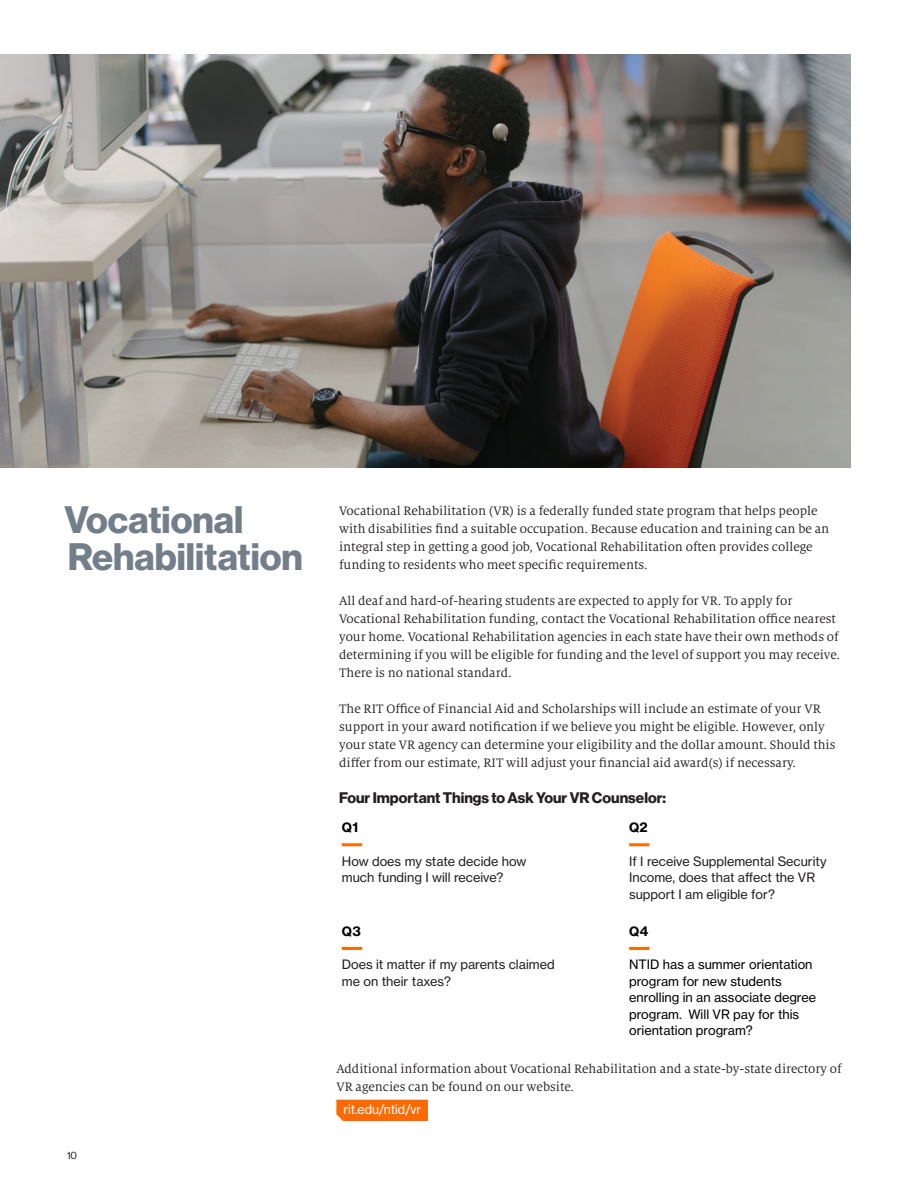
<style>
.page{position:relative;width:918px;height:1188px;background:#fff}
.page>*{position:absolute;margin:0;border:0;box-sizing:border-box;transform-origin:0 0}
.t1{font:37.5px "N Haas Grotesk DS Std 75 Bd";color:#727f8a}
.t2{font:15px "N Haas Grotesk DS Std 75 Bd";color:#231f20}
.Body____Milo{font:13.5px/18px "Milo Serif OT";color:#231f20}
.Body____Haas{font:12.75px/16.5px "N Haas Grotesk TX Std 55 Rg";color:#231f20}
.Body____Haas-2{font:12.75px/16.5px "N Haas Grotesk TX Std 55 Rg";color:#010101}
.Haas_with_color_bloc{font:12.75px "N Haas Grotesk TX Std 55 Rg";color:#fff}
.Body____Haas-3{font:12.75px "N Haas Grotesk TX Std 75 Bd";letter-spacing:.015em;color:#010101}
.t3{font:10.5px "N Haas Grotesk DS Std 55 Rg";color:#231f20}
</style>
<div class="page">
<div style="left:336px;top:1100px;width:92px;height:21px;background:#ff6a00"></div>
<hr style="left:629px;top:843px;width:20px;height:3px;background:#ff6a00">
<hr style="left:342px;top:843px;width:20px;height:3px;background:#ff6a00">
<hr style="left:342px;top:947px;width:20px;height:3px;background:#ff6a00">
<hr style="left:629px;top:947px;width:20px;height:3px;background:#ff6a00">
<img style="left:0;top:55px;width:850px;height:413px">
<h1 class="t1" style="left:64px;top:498px;width:180px">Vocational</h1>
<h1 class="t1" style="left:68px;top:534px;width:237px">Rehabilitation</h1>
<p class="t3" style="left:67px;top:1149px;width:12px">10</p>
<p class="Body____Milo" style="left:339px;top:502px;width:492px">Vocational Rehabilitation (VR) is a federally funded state program that helps people with disabilities find a suitable occupation. Because education and training can be an integral step in getting a good job, Vocational Rehabilitation often provides college funding to residents who meet specific requirements.</p>
<p class="Body____Milo" style="left:339px;top:592px;width:503px">All deaf and hard-of-hearing students are expected to apply for VR. To apply for Vocational Rehabilitation funding, contact the Vocational Rehabilitation office nearest your home. Vocational Rehabilitation agencies in each state have their own methods of determining if you will be eligible for funding and the level of support you may receive.<br>There is no national standard.</p>
<p class="Body____Milo" style="left:339px;top:700px;width:498px">The RIT Office of Financial Aid and Scholarships will include an estimate of your VR support in your award notification if we believe you might be eligible. However, only your state VR agency can determine your eligibility and the dollar amount. Should this differ from our estimate, RIT will adjust your financial aid award(s) if necessary.</p>
<h3 class="t2" style="left:339px;top:789px;width:329px">Four Important Things to Ask Your VR Counselor:</h3>
<p class="Body____Haas-3" style="left:342px;top:820px;width:18px">Q1</p>
<p class="Body____Haas" style="left:342px;top:853px;width:186px">How does my state decide how much funding I will receive?</p>
<p class="Body____Haas-3" style="left:342px;top:923px;width:20px">Q3</p>
<p class="Body____Haas" style="left:342px;top:957px;width:214px">Does it matter if my parents claimed me on their taxes?</p>
<p class="Body____Haas-3" style="left:629px;top:820px;width:20px">Q2</p>
<p class="Body____Haas" style="left:629px;top:853px;width:199px">If I receive Supplemental Security</p>
<p class="Body____Haas" style="left:629px;top:869px;width:188px">Income, does that affect the VR support I am eligible for?</p>
<p class="Body____Haas-3" style="left:629px;top:923px;width:21px">Q4</p>
<p class="Body____Haas-2" style="left:629px;top:957px;width:189px">NTID has a summer orientation program for new students enrolling in an associate degree program. Will VR pay for this orientation program?</p>
<p class="Body____Milo" style="left:336px;top:1060px;width:507px">Additional information about Vocational Rehabilitation and a state-by-state directory of<br>VR agencies can be found on our website.</p>
<p class="Haas_with_color_bloc" style="left:343px;top:1101px;width:79px">rit.edu/ntid/vr</p>
</div>
